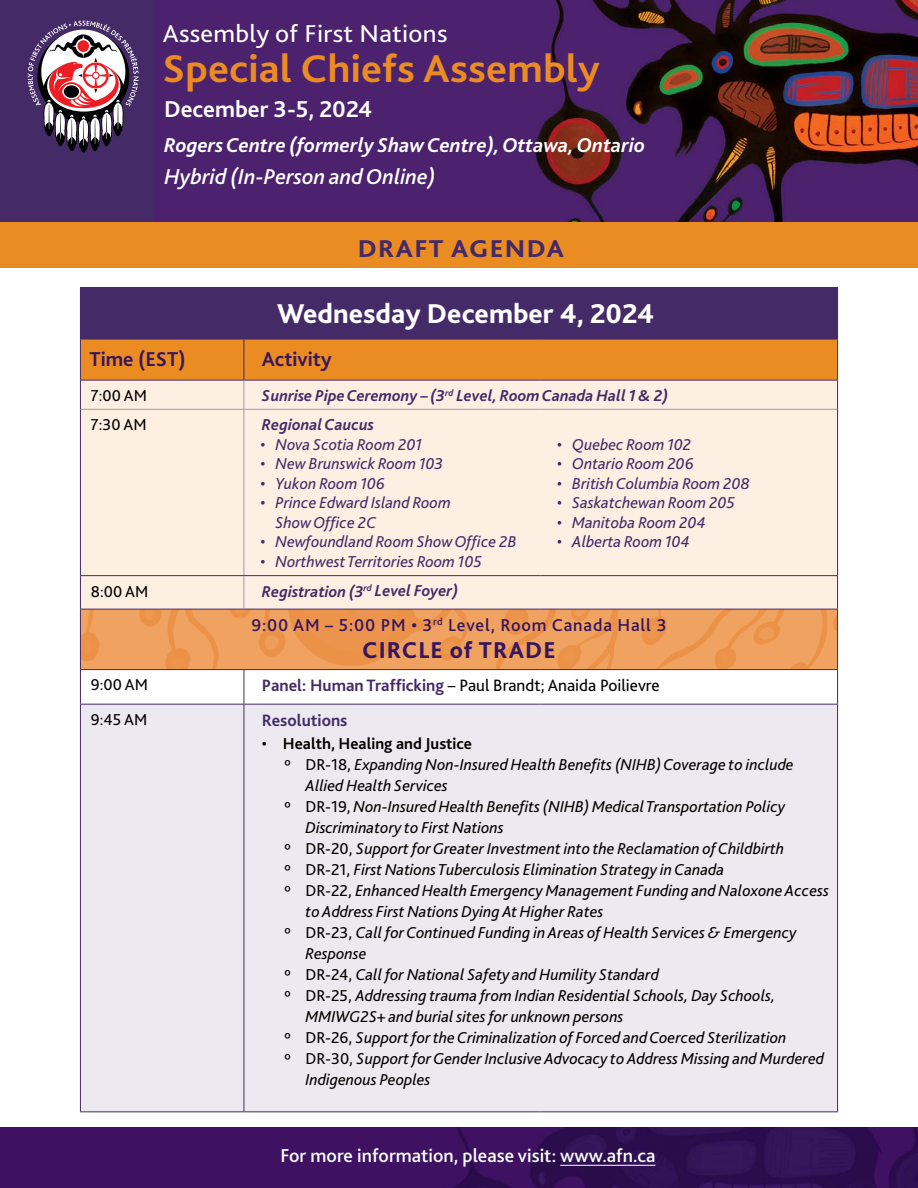
<style>
.page{position:relative;width:918px;height:1188px;background:#fff}
.page>*{position:absolute;margin:0;border:0;box-sizing:border-box;transform-origin:0 0}
.t1{font:700 40.5px "Bliss 2";letter-spacing:.005em;color:#eb8c23;scale:1.05 1}
.t2{font:800 28.5px "Bliss 2";color:#fff}
.t3{font:25.5px "Bliss 2";letter-spacing:.01em;color:#fff;scale:1.05 1}
.t4{font:800 25.5px "Bliss 2";letter-spacing:.05em;color:#452a68;scale:1.05 1}
.t5{font:700 24px "Bliss 2";color:#fff}
.t6{font:800 24px "Bliss 2";letter-spacing:.045em;color:#38165e}
.t7{font:italic 500 22.5px "Bliss 2";color:#fff}
.t8{font:italic 700 21px "Bliss 2";color:#fff}
.t9{font:700 21px "Bliss 2";color:#38165e}
.t10{font:500 19.5px "Bliss 2";color:#fff}
.t11{font:500 18px "Bliss 2";letter-spacing:.045em;color:#38165e}
.t12{font:17.25px "Bliss 2";color:#000}
.t13{font:700 17.25px "Bliss 2";color:#452a68}
.t14{font:italic 16.5px "Bliss 2";color:#000}
.t15{font:italic 16.5px/19.5px "Bliss 2";color:#452a68}
.t16{font:italic 700 16.5px "Bliss 2";color:#452a68}
.t17{font:16.5px "Bliss 2";color:#000}
.t18{font:700 16.5px "Bliss 2";color:#000}
.s1{font-weight:700;color:#452a68}
.s2{font-weight:400}
.s3{font-style:normal}
</style>
<div class="page">
<div style="left:0;top:0;width:918px;height:234px;background:#4c226e"></div>
<img style="left:534px;top:0;width:384px;height:222px">
<svg style="left:28px;top:21px;width:111px;height:132px"></svg>
<img style="left:0;top:1128px;width:918px;height:60px">
<hr style="left:560px;top:1165px;width:95px;height:1px;background:#fff">
<img style="left:81px;top:610px;width:756px;height:59px">
<div style="left:0;top:222px;width:918px;height:46px;background:#eb8c23"></div>
<div style="left:80px;top:288px;width:758px;height:51px;background:#452a68"></div>
<div style="left:81px;top:410px;width:756px;height:199px;background:#fdefe1"></div>
<div style="left:81px;top:705px;width:756px;height:406px;background:#eceaf0"></div>
<hr style="left:80px;top:287px;width:164px;height:1px;background:#452a68">
<hr style="left:244px;top:287px;width:297px;height:1px;background:#452a68">
<hr style="left:541px;top:287px;width:297px;height:1px;background:#452a68">
<hr style="left:80px;top:609px;width:1px;height:60px;background:#452a68">
<hr style="left:837px;top:609px;width:1px;height:60px;background:#452a68">
<hr style="left:80px;top:669px;width:164px;height:1px;background:#452a68">
<hr style="left:80px;top:670px;width:1px;height:34px;background:#452a68">
<hr style="left:244px;top:669px;width:297px;height:1px;background:#452a68">
<hr style="left:244px;top:670px;width:1px;height:34px;background:#452a68">
<hr style="left:541px;top:669px;width:297px;height:1px;background:#452a68">
<hr style="left:837px;top:670px;width:1px;height:34px;background:#452a68">
<hr style="left:80px;top:704px;width:164px;height:1px;background:#452a68">
<hr style="left:80px;top:705px;width:1px;height:406px;background:#452a68">
<hr style="left:244px;top:704px;width:297px;height:1px;background:#452a68">
<hr style="left:244px;top:705px;width:1px;height:406px;background:#452a68">
<hr style="left:541px;top:704px;width:297px;height:1px;background:#452a68">
<hr style="left:837px;top:705px;width:1px;height:406px;background:#452a68">
<hr style="left:80px;top:1111px;width:164px;height:1px;background:#452a68">
<hr style="left:244px;top:1111px;width:297px;height:1px;background:#452a68">
<hr style="left:541px;top:1111px;width:297px;height:1px;background:#452a68">
<hr style="left:80px;top:409px;width:1px;height:166px;background:#452a68">
<hr style="left:80px;top:575px;width:164px;height:1px;background:#452a68">
<hr style="left:80px;top:576px;width:1px;height:33px;background:#452a68">
<hr style="left:837px;top:576px;width:1px;height:33px;background:#452a68">
<hr style="left:80px;top:609px;width:164px;height:1px;background:#452a68">
<hr style="left:244px;top:609px;width:297px;height:1px;background:#452a68">
<hr style="left:541px;top:609px;width:297px;height:1px;background:#452a68">
<svg style="left:80px;top:339px;width:758px;height:70px;background:#edb171"></svg>
<hr style="left:81px;top:409px;width:163px;height:1px;background:#a294b4">
<hr style="left:244px;top:576px;width:1px;height:33px;background:#a294b4">
<hr style="left:244px;top:409px;width:297px;height:1px;background:#a294b4">
<hr style="left:244px;top:410px;width:1px;height:165px;background:#a294b4">
<hr style="left:541px;top:409px;width:296px;height:1px;background:#a294b4">
<hr style="left:837px;top:409px;width:1px;height:166px;background:#452a68">
<hr style="left:244px;top:575px;width:297px;height:1px;background:#452a68">
<hr style="left:541px;top:575px;width:297px;height:1px;background:#452a68">
<h3 class="t3" style="left:163px;top:18px;width:273px">Assembly of First Nations</h3>
<h1 class="t1" style="left:162px;top:43px;width:418px">Special Chiefs Assembly</h1>
<h3 class="t5" style="left:164px;top:94px;width:210px">December 3-5, 2024</h3>
<p class="t8" style="left:164px;top:132px;width:483px">Rogers Centre (formerly Shaw Centre), Ottawa, Ontario</p>
<h3 class="t7" style="left:164px;top:163px;width:273px">Hybrid (In-Person and Online)</h3>
<h3 class="t4" style="left:358px;top:232px;width:198px">DRAFT AGENDA</h3>
<h2 class="t2" style="left:277px;top:296px;width:379px">Wednesday December 4, 2024</h2>
<p class="t9" style="left:89px;top:346px;width:98px">Time (EST)</p>
<p class="t9" style="left:262px;top:346px;width:71px">Activity</p>
<p class="t17" style="left:91px;top:385px;width:58px">7:00 AM</p>
<p class="t16" style="left:262px;top:385px;width:408px">Sunrise Pipe Ceremony – (3<sup>rd</sup> Level, Room Canada Hall 1 &amp; 2)</p>
<p class="t17" style="left:91px;top:414px;width:57px">7:30 AM</p>
<p class="t16" style="left:262px;top:414px;width:114px">Regional Caucus</p>
<p class="t15" style="left:260px;top:434px;width:163px">• Nova Scotia Room 201</p>
<p class="t15" style="left:260px;top:454px;width:184px">• New Brunswick Room 103</p>
<p class="t15" style="left:260px;top:473px;width:126px">• Yukon Room 106</p>
<p class="t15" style="left:275px;top:493px;width:177px;text-indent:-15px">• Prince Edward Island Room<br>Show Office 2C</p>
<p class="t15" style="left:260px;top:532px;width:258px">• Newfoundland Room Show Office 2B</p>
<p class="t15" style="left:260px;top:551px;width:223px">• Northwest Territories Room 105</p>
<p class="t15" style="left:557px;top:434px;width:136px">• Quebec Room 102</p>
<p class="t15" style="left:557px;top:454px;width:138px">• Ontario Room 206</p>
<p class="t15" style="left:557px;top:473px;width:194px">• British Columbia Room 208</p>
<p class="t15" style="left:557px;top:493px;width:179px">• Saskatchewan Room 205</p>
<p class="t15" style="left:557px;top:512px;width:150px">• Manitoba Room 204</p>
<p class="t15" style="left:557px;top:532px;width:134px">• Alberta Room 104</p>
<p class="t17" style="left:91px;top:581px;width:59px">8:00 AM</p>
<p class="t16" style="left:262px;top:581px;width:198px">Registration (3<sup>rd</sup> Level Foyer)</p>
<p class="t11" style="left:251px;top:614px;width:417px">9:00 AM – 5:00 PM • 3<sup>rd</sup> Level, Room Canada Hall 3</p>
<h3 class="t6" style="left:362px;top:635px;width:195px">CIRCLE of TRADE</h3>
<p class="t17" style="left:91px;top:675px;width:59px">9:00 AM</p>
<p class="t12" style="left:262px;top:675px;width:399px"><span class="s1">Panel: Human Trafficking</span> – Paul Brandt; Anaida Poilievre</p>
<p class="t17" style="left:91px;top:709px;width:58px">9:45 AM</p>
<p class="t13" style="left:262px;top:709px;width:87px">Resolutions</p>
<p class="t18" style="left:262px;top:733px;width:212px"><span class="s2">•</span> Health, Healing and Justice</p>
<p class="t14" style="left:284px;top:754px;width:511px"><span class="s3">º DR-18,</span> Expanding Non-Insured Health Benefits (NIHB) Coverage to include</p>
<p class="t14" style="left:305px;top:775px;width:144px">Allied Health Services</p>
<p class="t14" style="left:284px;top:796px;width:502px"><span class="s3">º DR-19,</span> Non-Insured Health Benefits (NIHB) Medical Transportation Policy</p>
<p class="t14" style="left:305px;top:817px;width:200px">Discriminatory to First Nations</p>
<p class="t14" style="left:284px;top:838px;width:501px"><span class="s3">º DR-20,</span> Support for Greater Investment into the Reclamation of Childbirth</p>
<p class="t14" style="left:284px;top:859px;width:441px"><span class="s3">º DR-21,</span> First Nations Tuberculosis Elimination Strategy in Canada</p>
<p class="t14" style="left:284px;top:880px;width:546px"><span class="s3">º DR-22,</span> Enhanced Health Emergency Management Funding and Naloxone Access</p>
<p class="t14" style="left:305px;top:901px;width:300px">to Address First Nations Dying At Higher Rates</p>
<p class="t14" style="left:284px;top:922px;width:514px"><span class="s3">º DR-23,</span> Call for Continued Funding in Areas of Health Services &amp; Emergency</p>
<p class="t14" style="left:305px;top:943px;width:63px">Response</p>
<p class="t14" style="left:284px;top:964px;width:376px"><span class="s3">º DR-24,</span> Call for National Safety and Humility Standard</p>
<p class="t14" style="left:284px;top:985px;width:492px"><span class="s3">º DR-25,</span> Addressing trauma from Indian Residential Schools, Day Schools,</p>
<p class="t14" style="left:305px;top:1006px;width:320px">MMIWG2S+ and burial sites for unknown persons</p>
<p class="t14" style="left:284px;top:1027px;width:504px"><span class="s3">º DR-26,</span> Support for the Criminalization of Forced and Coerced Sterilization</p>
<p class="t14" style="left:284px;top:1048px;width:541px"><span class="s3">º DR-30,</span> Support for Gender Inclusive Advocacy to Address Missing and Murdered</p>
<p class="t14" style="left:305px;top:1069px;width:127px">Indigenous Peoples</p>
<p class="t10" style="left:280px;top:1144px;width:377px">For more information, please visit: www.afn.ca</p>
</div>
